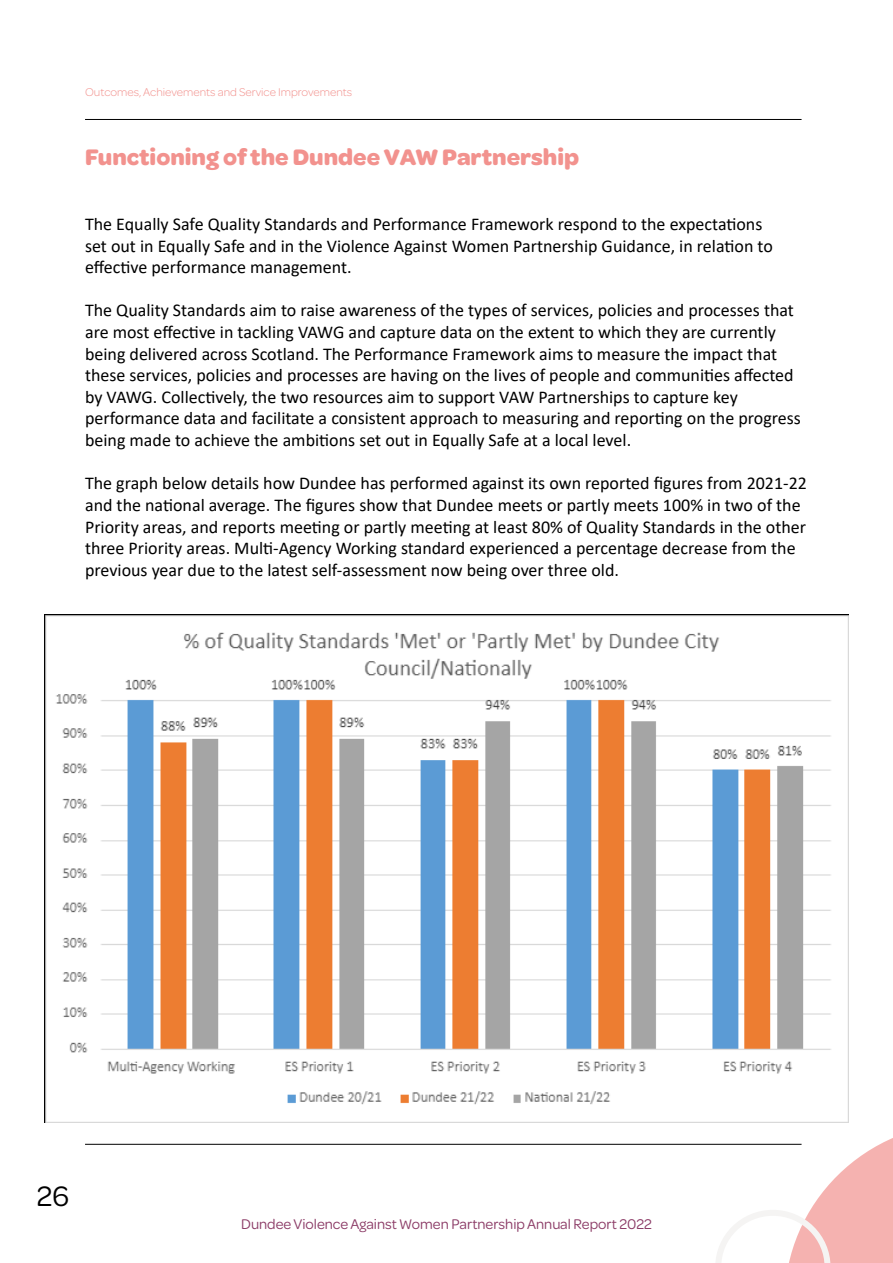
<style>
.page{position:relative;width:893px;height:1263px;background:#fff}
.page>*{position:absolute;margin:0;border:0;box-sizing:border-box;transform-origin:0 0}
.t1{font:30px "Omnes";color:#000}
.t2{font:700 24px "Omnes";color:#f2928e}
.t3{font:18px/21.6px "Calibri";color:#000}
.t4{font:15px "Omnes";color:#8c3c67}
.t5{font:300 12px "Omnes";color:#f2928e}
</style>
<div class="page">
<hr style="left:85px;top:119px;width:716px;height:1px;background:#000">
<hr style="left:85px;top:1144px;width:716px;height:1px;background:#000">
<svg style="left:715px;top:1138px;width:178px;height:125px"></svg>
<img style="left:44px;top:614px;width:805px;height:509px">
<p class="t5" style="left:85px;top:85px;width:269px">Outcomes, Achievements and Service Improvements</p>
<h2 class="t2" style="left:85px;top:140px;width:496px">Functioning of the Dundee VAW Partnership</h2>
<p class="t3" style="left:85px;top:213px;width:689px">The Equally Safe Quality Standards and Performance Framework respond to the expectations set out in Equally Safe and in the Violence Against Women Partnership Guidance, in relation to effective performance management.</p>
<p class="t3" style="left:85px;top:299px;width:717px">The Quality Standards aim to raise awareness of the types of services, policies and processes that are most effective in tackling VAWG and capture data on the extent to which they are currently being delivered across Scotland. The Performance Framework aims to measure the impact that these services, policies and processes are having on the lives of people and communities affected by VAWG. Collectively, the two resources aim to support VAW Partnerships to capture key performance data and facilitate a consistent approach to measuring and reporting on the progress being made to achieve the ambitions set out in Equally Safe at a local level.</p>
<p class="t3" style="left:85px;top:472px;width:723px">The graph below details how Dundee has performed against its own reported figures from 2021-22 and the national average. The figures show that Dundee meets or partly meets 100% in two of the Priority areas, and reports meeting or partly meeting at least 80% of Quality Standards in the other three Priority areas. Multi-Agency Working standard experienced a percentage decrease from the previous year due to the latest self-assessment now being over three old.</p>
<h1 class="t1" style="left:37px;top:1176px;width:34px">26</h1>
<p class="t4" style="left:241px;top:1214px;width:412px">Dundee Violence Against Women Partnership Annual Report 2022</p>
</div>
